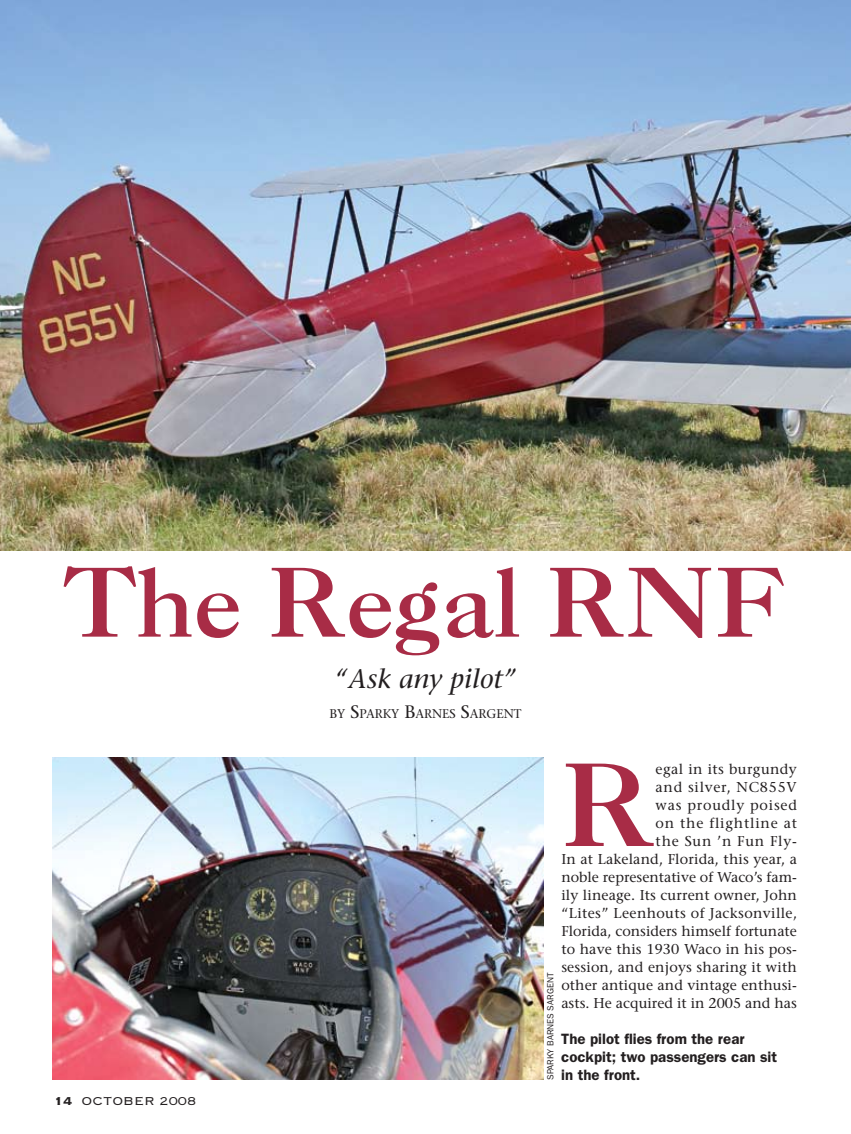
<style>
.page{position:relative;width:851px;height:1134px;background:#fff}
.page>*{position:absolute;margin:0;border:0;box-sizing:border-box;transform-origin:0 0}
.t1{font:113.1px "Caslon 3 LT Std";color:#a82c46}
.t2{font:94.5px "Caslon 3 LT Std";color:#a82c46}
.t3{font:italic 27px "Stone Serif";color:#231f20}
.t4{font:600 15px/18px "Franklin Gothic";color:#231f20}
.t5{font:15px "Copperplate Thirty Two BC";color:#231f20}
.t6{font:14.25px/18px "Stone Serif";letter-spacing:.01em;color:#231f20;text-align:right}
.t7{font:12.6px "Stone Serif";color:#231f20}
.t8{font:9px "Franklin Gothic";color:#231f20}
.s1{font-size:18px}
.s2{font-family:"Copperplate Thirty Three BC"}
</style>
<div class="page">
<img style="left:0;top:0;width:850px;height:550px">
<img style="left:52px;top:758px;width:491px;height:322px">
<h2 class="t2" style="left:63px;top:544px;width:726px">The Regal RNF</h2>
<h3 class="t3" style="left:335px;top:663px;width:182px">“Ask any pilot”</h3>
<p class="t7" style="left:329px;top:706px;width:193px">BY <span class="s1">S</span>PARKY <span class="s1">B</span>ARNES <span class="s1">S</span>ARGENT</p>
<p class="t5" style="left:54px;top:1093px;width:144px"><span class="s2">14</span> OCTOBER 2008</p>
<p class="t8" style="left:545px;top:1080px;width:109px;rotate:-90deg">SPARKY BARNES SARGENT</p>
<p class="t6" style="left:561px;top:760px;width:237px">egal in its burgundy<br>and silver, NC855V<br>was proudly poised<br>on the flightline at<br>the Sun ’n Fun Fly-<br>In at Lakeland, Florida, this year, a noble representative of Waco’s fam&shy;ily lineage. Its current owner, John “Lites” Leenhouts of Jacksonville,<br>Florida, considers himself fortunate to have this 1930 Waco in his pos&shy;session, and enjoys sharing it with other antique and vintage enthusi&shy;asts. He acquired it in 2005 and has</p>
<h1 class="t1" style="left:561px;top:735px;width:96px">R</h1>
<p class="t4" style="left:561px;top:1030px;width:217px">The pilot flies from the rear cockpit; two passengers can sit</p>
<p class="t4" style="left:561px;top:1066px;width:81px">in the front.</p>
</div>
